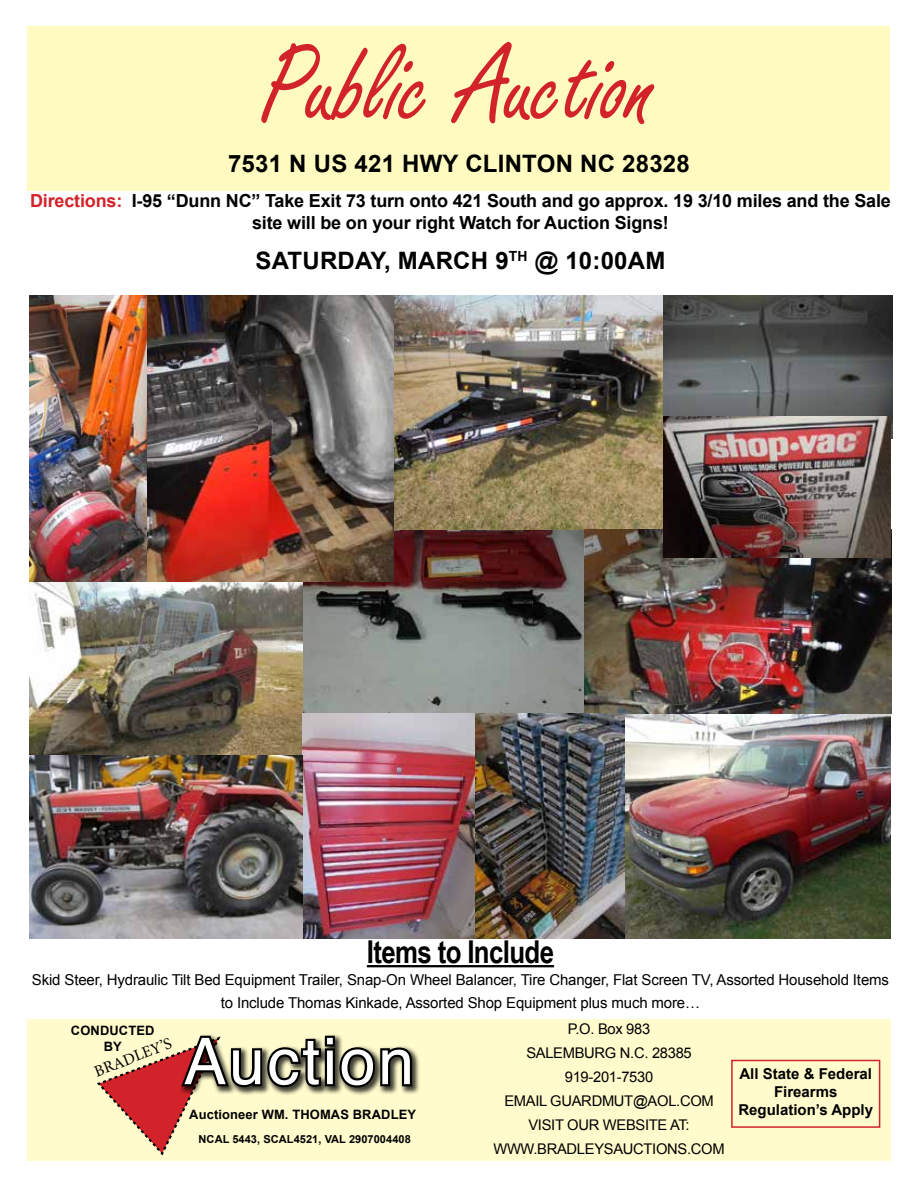
<style>
.page{position:relative;width:918px;height:1188px;background:#fff}
.page>*{position:absolute;margin:0;border:0;box-sizing:border-box;transform-origin:0 0}
.t1{font:119.25px "Freestyle Script";letter-spacing:-.01em;color:#d2232a;scale:.93 1}
.t2{font:64.5px "Helvetica";letter-spacing:.04em;color:#fff}
.t3{font:700 31.5px "Arial Narrow";letter-spacing:-.02em;color:#000}
.t4{font:700 24px "Arial";letter-spacing:.01em;color:#000}
.t5{font:700 18px/21.6px "Arial";letter-spacing:-.01em;color:#000;text-align:center}
.t6{font:16.2px "Minion Pro";color:#000}
.t7{font:15px/22.5px "Arial";letter-spacing:-.01em;color:#000;text-align:center}
.t8{font:700 15px/18px "Arial";color:#000;text-align:center}
.t9{font:14.7px/24px "Arial";letter-spacing:-.02em;color:#000;text-align:center}
.t10{font:700 12.9px/15.5px "Arial";letter-spacing:.01em;color:#000;text-align:center}
.t11{font:700 11.1px "Arial";letter-spacing:.005em;color:#000}
.s1{color:#d2232a}
</style>
<div class="page">
<div style="left:28px;top:26px;width:862px;height:165px;background:#fffbc0"></div>
<div style="left:27px;top:1020px;width:864px;height:141px;background:#fffbcc"></div>
<div style="left:179px;top:1034px;width:242px;height:62px;background:#000;opacity:.75"></div>
<svg style="left:97px;top:1034px;width:317px;height:122px"></svg>
<hr style="left:367px;top:965px;width:187px;height:2px;background:#000">
<div style="left:731px;top:1060px;width:149px;height:68px;background:#fffbcc;border:2px solid #d2232a"></div>
<img style="left:302px;top:530px;width:590px;height:183px">
<img style="left:29px;top:581px;width:273px;height:358px">
<img style="left:302px;top:713px;width:588px;height:226px">
<img style="left:394px;top:296px;width:269px;height:234px">
<img style="left:29px;top:296px;width:119px;height:285px">
<img style="left:663px;top:296px;width:229px;height:142px">
<img style="left:663px;top:417px;width:227px;height:141px">
<img style="left:148px;top:296px;width:246px;height:285px">
<h1 class="t1" style="left:261px;top:21px;width:428px">Public Auction</h1>
<h3 class="t4" style="left:228px;top:148px;width:463px">7531 N US 421 HWY CLINTON NC 28328</h3>
<p class="t5" style="left:30px;top:191px;width:862px"><span class="s1">Directions:</span> I-95 “Dunn NC” Take Exit 73 turn onto 421 South and go approx. 19 3/10 miles and the Sale site will be on your right Watch for Auction Signs!</p>
<h3 class="t4" style="left:256px;top:245px;width:411px">SATURDAY, MARCH 9<sup>TH</sup> @ 10:00AM</h3>
<h3 class="t3" style="left:367px;top:928px;width:189px">Items to Include</h3>
<p class="t7" style="left:32px;top:969px;width:859px">Skid Steer, Hydraulic Tilt Bed Equipment Trailer, Snap-On Wheel Balancer, Tire Changer, Flat Screen TV, Assorted Household Items to Include Thomas Kinkade, Assorted Shop Equipment plus much more…</p>
<p class="t10" style="left:71px;top:1023px;width:85px">CONDUCTED<br>BY</p>
<p class="t6" style="left:91px;top:1062px;width:83px;rotate:-21deg">BRADLEY’S</p>
<h2 class="t2" style="left:183px;top:1012px;width:232px">Auction</h2>
<p class="t10" style="left:189px;top:1107px;width:228px">Auctioneer WM. THOMAS BRADLEY</p>
<p class="t11" style="left:199px;top:1131px;width:214px">NCAL 5443, SCAL4521, VAL 2907004408</p>
<p class="t9" style="left:493px;top:1017px;width:233px">P.O. Box 983<br>SALEMBURG N.C. 28385<br>919-201-7530<br>EMAIL GUARDMUT@AOL.COM<br>VISIT OUR WEBSITE AT:<br>WWW.BRADLEYSAUCTIONS.COM</p>
<p class="t8" style="left:738px;top:1065px;width:136px">All State &amp; Federal<br>Firearms<br>Regulation’s Apply</p>
</div>
